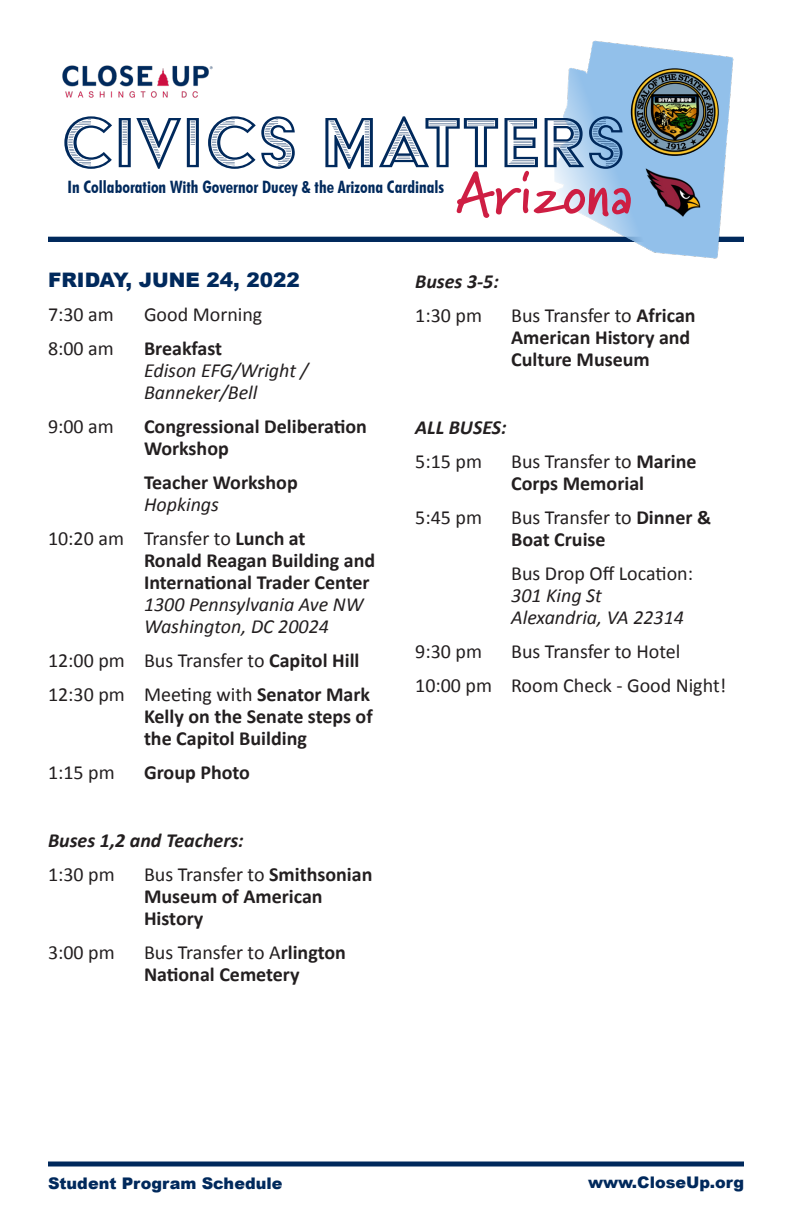
<style>
.page{position:relative;width:792px;height:1224px;background:#fff}
.page>*{position:absolute;margin:0;border:0;box-sizing:border-box;transform-origin:0 0}
.Default{font:700 20px/22px "Calibri";color:#231f20}
.Default-2{font:20px "Calibri";color:#231f20}
.Default-3{font:italic 20px/22px "Calibri";color:#231f20}
.Default-4{font:italic 700 20px "Calibri";color:#231f20}
.heading_1{font:900 20px "Arial";color:#00295c}
.t1{font:700 condensed 17px "Futura BT";color:#00295c}
.t2{font:900 16px "Arial";color:#00295c}
.s1{font-weight:700;font-style:normal}
.s2{font-weight:400;font-style:italic}
.s3{font-weight:400}
.s4{font-weight:700}
.s5{font-style:normal}
</style>
<div class="page">
<hr style="left:48px;top:1162px;width:696px;height:4px;background:#00295c">
<div style="left:48px;top:237px;width:696px;height:5px;background:#00295c"></div>
<img style="left:523px;top:40px;width:221px;height:219px">
<img style="left:644px;top:168px;width:58px;height:49px">
<img style="left:62px;top:65px;width:151px;height:33px">
<svg style="left:64px;top:116px;width:567px;height:102px"></svg>
<img style="left:631px;top:68px;width:88px;height:88px;border-radius:44px">
<p class="t1" style="left:67px;top:177px;width:378px">In Collaboration With Governor Ducey &amp; the Arizona Cardinals</p>
<p class="heading_1" style="left:48px;top:269px;width:253px">FRIDAY, JUNE 24, 2022</p>
<p class="Default-2" style="left:48px;top:302px;width:67px">7:30 am</p>
<p class="Default-2" style="left:144px;top:302px;width:120px">Good Morning</p>
<p class="Default-2" style="left:48px;top:336px;width:67px">8:00 am</p>
<p class="Default-3" style="left:144px;top:337px;width:166px"><span class="s1">Breakfast<br></span>Edison EFG/Wright /<br>Banneker/Bell</p>
<p class="Default-2" style="left:48px;top:414px;width:67px">9:00 am</p>
<p class="Default" style="left:144px;top:416px;width:225px">Congressional Deliberation<br>Workshop</p>
<p class="Default" style="left:144px;top:472px;width:155px">Teacher Workshop<br><span class="s2">Hopkings</span></p>
<p class="Default" style="left:144px;top:528px;width:233px;text-indent:-96px"><span class="s3">10:20 am Transfer to</span> Lunch at<br>Ronald Reagan Building and<br>International Trader Center<br><span class="s2">1300 Pennsylvania Ave NW<br>Washington, DC 20024</span></p>
<p class="Default-2" style="left:48px;top:648px;width:313px">12:00 pm Bus Transfer to <span class="s4">Capitol Hill</span></p>
<p class="Default" style="left:144px;top:684px;width:230px;text-indent:-96px"><span class="s3">12:30 pm Meeting with</span> Senator Mark<br>Kelly on the Senate steps of the Capitol Building</p>
<p class="Default-2" style="left:48px;top:760px;width:68px">1:15 pm</p>
<p class="Default" style="left:144px;top:762px;width:107px">Group Photo</p>
<p class="Default-4" style="left:48px;top:828px;width:197px">Buses 1,2 and Teachers:</p>
<p class="Default-2" style="left:48px;top:862px;width:68px">1:30 pm</p>
<p class="Default" style="left:144px;top:864px;width:230px"><span class="s3">Bus Transfer to</span> Smithsonian<br>Museum of American<br>History</p>
<p class="Default-2" style="left:48px;top:940px;width:68px">3:00 pm</p>
<p class="Default" style="left:144px;top:942px;width:203px"><span class="s3">Bus Transfer to A</span>rlington<br>National Cemetery</p>
<p class="Default-4" style="left:415px;top:269px;width:85px">Buses 3-5:</p>
<p class="Default-2" style="left:415px;top:303px;width:68px">1:30 pm</p>
<p class="Default" style="left:511px;top:305px;width:186px"><span class="s3">Bus Transfer to</span> African<br>American History and<br>Culture Museum</p>
<p class="Default-4" style="left:415px;top:415px;width:93px">ALL BUSES:</p>
<p class="Default-2" style="left:415px;top:449px;width:68px">5:15 pm</p>
<p class="Default" style="left:511px;top:451px;width:187px"><span class="s3">Bus Transfer to</span> Marine<br>Corps Memorial</p>
<p class="Default-2" style="left:415px;top:505px;width:68px">5:45 pm</p>
<p class="Default" style="left:511px;top:507px;width:201px"><span class="s3">Bus Transfer to</span> Dinner &amp;<br>Boat Cruise</p>
<p class="Default-3" style="left:511px;top:562px;width:183px"><span class="s5">Bus Drop Off Location:<br></span>301 King St<br>Alexandria, VA 22314</p>
<p class="Default-2" style="left:415px;top:639px;width:68px">9:30 pm</p>
<p class="Default-2" style="left:511px;top:639px;width:171px">Bus Transfer to Hotel</p>
<p class="Default-2" style="left:415px;top:673px;width:313px">10:00 pm Room Check - Good Night!</p>
<p class="t2" style="left:48px;top:1174px;width:236px">Student Program Schedule</p>
<p class="t2" style="left:588px;top:1174px;width:158px">www.CloseUp.org</p>
</div>
